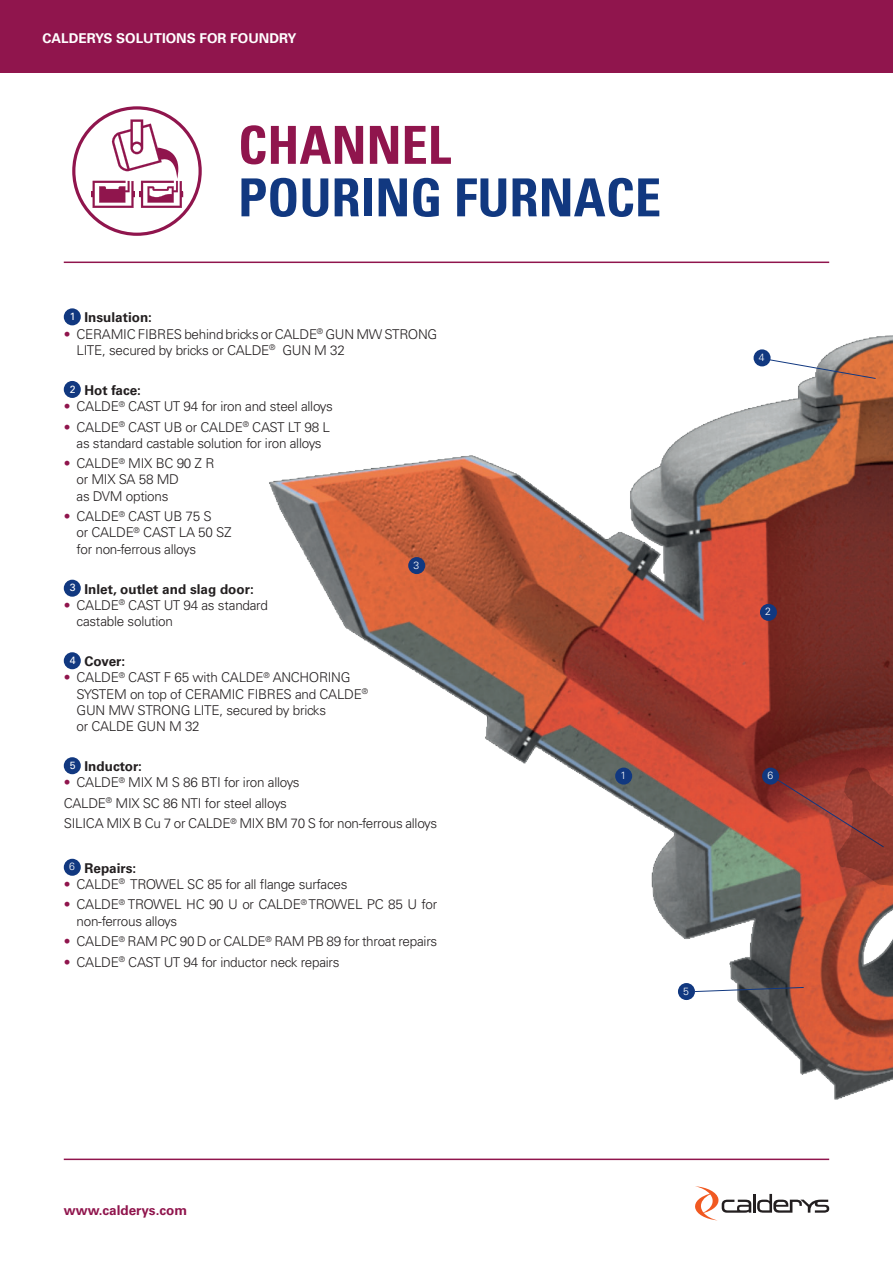
<style>
.page{position:relative;width:893px;height:1263px;background:#fff}
.page>*{position:absolute;margin:0;border:0;box-sizing:border-box;transform-origin:0 0}
.t1{font:700 condensed 52.5px "Univers LT Std";color:#113880}
.t2{font:700 condensed 52.5px "Univers LT Std";color:#90154d}
.t3{font:300 13.5px/16.2px "Univers LT Std";letter-spacing:-.02em;color:#231f20}
.t4{font:700 13.5px "Univers LT Std";color:#231f20}
.t5{font:700 13.5px "Univers LT Std";color:#fff}
.t6{font:700 13.5px "Univers LT Std";color:#90154d}
.t7{font:300 10.5px "Univers LT Std";color:#fff}
.t8{font:10.5px "Univers LT Std";color:#fff}
.s1{color:#90154d}
</style>
<div class="page">
<div style="left:0;top:0;width:893px;height:72px;background:#90154d"></div>
<img style="left:269px;top:335px;width:624px;height:765px">
<div style="left:64px;top:308px;width:17px;height:17px;background:#113880;border-radius:50%"></div>
<div style="left:64px;top:381px;width:17px;height:17px;background:#113880;border-radius:50%"></div>
<div style="left:64px;top:580px;width:17px;height:17px;background:#113880;border-radius:50%"></div>
<div style="left:64px;top:652px;width:17px;height:17px;background:#113880;border-radius:50%"></div>
<div style="left:64px;top:757px;width:17px;height:17px;background:#113880;border-radius:50%"></div>
<div style="left:64px;top:859px;width:17px;height:17px;background:#113880;border-radius:50%"></div>
<svg style="left:72px;top:106px;width:130px;height:130px"></svg>
<svg style="left:694px;top:987px;width:110px;height:5px"></svg>
<svg style="left:768px;top:359px;width:108px;height:20px"></svg>
<div style="left:678px;top:983px;width:17px;height:17px;background:#113880;border-radius:50%"></div>
<div style="left:762px;top:767px;width:17px;height:17px;background:#113880;border-radius:50%"></div>
<div style="left:408px;top:557px;width:17px;height:17px;background:#113880;border-radius:50%"></div>
<div style="left:760px;top:604px;width:17px;height:17px;background:#113880;border-radius:50%"></div>
<div style="left:615px;top:767px;width:17px;height:17px;background:#113880;border-radius:50%"></div>
<div style="left:754px;top:349px;width:17px;height:17px;background:#113880;border-radius:50%"></div>
<svg style="left:774px;top:767px;width:119px;height:119px;background:#a54235"></svg>
<hr style="left:64px;top:262px;width:765px;height:1px;background:#90154d">
<hr style="left:753px;top:1194px;width:3px;height:19px;background:#231f20">
<svg style="left:757px;top:1194px;width:72px;height:19px"></svg>
<svg style="left:695px;top:1186px;width:56px;height:34px"></svg>
<hr style="left:64px;top:1158px;width:765px;height:2px;background:#90154d">
<p class="t5" style="left:43px;top:30px;width:256px">CALDERYS SOLUTIONS FOR FOUNDRY</p>
<p class="t2" style="left:238px;top:113px;width:214px">CHANNEL</p>
<p class="t1" style="left:238px;top:165px;width:424px">POURING FURNACE</p>
<p class="t8" style="left:70px;top:310px;width:7px">1</p>
<p class="t4" style="left:85px;top:310px;width:69px">Insulation:</p>
<p class="t3" style="left:77px;top:326px;width:362px;text-indent:-13px"><span class="s1">•</span> CERAMIC FIBRES behind bricks or CALDE<sup>®</sup> GUN MW STRONG<br>LITE, secured by bricks or CALDE<sup>®</sup> GUN M 32</p>
<p class="t8" style="left:70px;top:383px;width:7px">2</p>
<p class="t4" style="left:85px;top:382px;width:58px">Hot face:</p>
<p class="t3" style="left:64px;top:398px;width:271px"><span class="s1">•</span> CALDE<sup>®</sup> CAST UT 94 for iron and steel alloys</p>
<p class="t3" style="left:64px;top:419px;width:268px;text-align:center"><span class="s1">•</span> CALDE<sup>®</sup> CAST UB or CALDE<sup>®</sup> CAST LT 98 L as standard castable solution for iron alloys</p>
<p class="t3" style="left:77px;top:455px;width:139px;text-indent:-13px"><span class="s1">•</span> CALDE<sup>®</sup> MIX BC 90 Z R or MIX SA 58 MD<br>as DVM options</p>
<p class="t3" style="left:77px;top:508px;width:157px;text-indent:-13px"><span class="s1">•</span> CALDE<sup>®</sup> CAST UB 75 S<br>or CALDE<sup>®</sup> CAST LA 50 SZ for non-ferrous alloys</p>
<p class="t8" style="left:70px;top:581px;width:7px">3</p>
<p class="t4" style="left:85px;top:581px;width:171px">Inlet, outlet and slag door:</p>
<p class="t3" style="left:77px;top:597px;width:193px;text-indent:-13px"><span class="s1">•</span> CALDE<sup>®</sup> CAST UT 94 as standard castable solution</p>
<p class="t8" style="left:70px;top:654px;width:7px">4</p>
<p class="t4" style="left:85px;top:654px;width:42px">Cover:</p>
<p class="t3" style="left:77px;top:670px;width:293px;text-indent:-13px"><span class="s1">•</span> CALDE<sup>®</sup> CAST F 65 with CALDE<sup>®</sup> ANCHORING SYSTEM on top of CERAMIC FIBRES and CALDE<sup>® </sup>GUN MW STRONG LITE, secured by bricks<br>or CALDE GUN M 32</p>
<p class="t8" style="left:70px;top:759px;width:7px">5</p>
<p class="t4" style="left:85px;top:758px;width:59px">Inductor:</p>
<p class="t3" style="left:64px;top:774px;width:237px"><span class="s1">•</span> CALDE<sup>®</sup> MIX M S 86 BTI for iron alloys</p>
<p class="t3" style="left:64px;top:795px;width:225px">CALDE<sup>®</sup> MIX SC 86 NTI for steel alloys</p>
<p class="t3" style="left:64px;top:815px;width:375px">SILICA MIX B Cu 7 or CALDE<sup>®</sup> MIX BM 70 S for non-ferrous alloys</p>
<p class="t7" style="left:69px;top:860px;width:7px">6</p>
<p class="t4" style="left:85px;top:860px;width:53px">Repairs:</p>
<p class="t3" style="left:64px;top:876px;width:285px"><span class="s1">•</span> CALDE<sup>®</sup> TROWEL SC 85 for all flange surfaces</p>
<p class="t3" style="left:77px;top:896px;width:362px;text-indent:-13px"><span class="s1">•</span> CALDE<sup>®</sup> TROWEL HC 90 U or CALDE<sup>®</sup> TROWEL PC 85 U for non-ferrous alloys</p>
<p class="t3" style="left:64px;top:933px;width:375px"><span class="s1">•</span> CALDE<sup>®</sup> RAM PC 90 D or CALDE<sup>®</sup> RAM PB 89 for throat repairs</p>
<p class="t3" style="left:64px;top:954px;width:277px"><span class="s1">•</span> CALDE<sup>®</sup> CAST UT 94 for inductor neck repairs</p>
<p class="t7" style="left:413px;top:559px;width:7px">3</p>
<p class="t7" style="left:620px;top:769px;width:7px">1</p>
<p class="t7" style="left:683px;top:984px;width:7px">5</p>
<p class="t7" style="left:759px;top:351px;width:7px">4</p>
<p class="t7" style="left:765px;top:605px;width:7px">2</p>
<p class="t7" style="left:767px;top:769px;width:7px">6</p>
<p class="t6" style="left:64px;top:1202px;width:125px">www.calderys.com</p>
</div>
